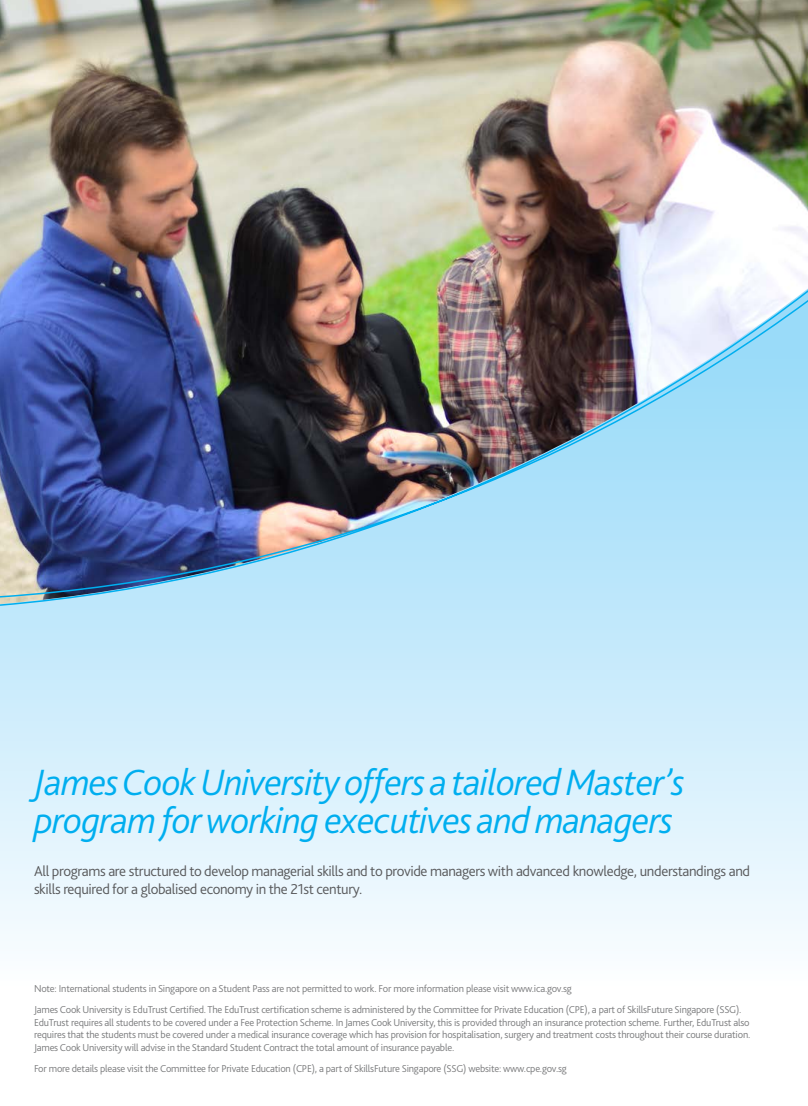
<style>
.page{position:relative;width:808px;height:1106px;background:#fff}
.page>*{position:absolute;margin:0;border:0;box-sizing:border-box;transform-origin:0 0}
.t1{font:italic 300 38.25px/37.8px "Bliss 2";letter-spacing:-.025em;color:#00aeef}
.t2{font:300 15px/18px "Bliss 2";letter-spacing:-.025em;color:#58595b}
.t3{font:300 10.5px/12.6px "Bliss 2";letter-spacing:-.02em;color:#58595b}
</style>
<div class="page">
<svg style="left:0;top:606px;width:808px;height:335px;background:#d9f0fc"></svg>
<img style="left:0;top:0;width:808px;height:268px">
<img style="left:0;top:268px;width:808px;height:338px">
<h1 class="t1" style="left:34px;top:763px;width:652px">James Cook University offers a tailored Master’s program for working executives and managers</h1>
<h2 class="t2" style="left:34px;top:862px;width:718px">All programs are structured to develop managerial skills and to provide managers with advanced knowledge, understandings and skills required for a globalised economy in the 21st century.</h2>
<p class="t3" style="left:34px;top:977px;width:709px;line-height:21.1px">Note: International students in Singapore on a Student Pass are not permitted to work. For more information please visit www.ica.gov.sg<br>James Cook University is EduTrust Certified. The EduTrust certification scheme is administered by the Committee for Private Education (CPE), a part of SkillsFuture Singapore (SSG).</p>
<p class="t3" style="left:34px;top:1015px;width:718px;text-align:justify">EduTrust requires all students to be covered under a Fee Protection Scheme. In James Cook University, this is provided through an insurance protection scheme. Further, EduTrust also requires that the students must be covered under a medical insurance coverage which has provision for hospitalisation, surgery and treatment costs throughout their course duration.<br>James Cook University will advise in the Standard Student Contract the total amount of insurance payable.</p>
<p class="t3" style="left:34px;top:1062px;width:534px">For more details please visit the Committee for Private Education (CPE), a part of SkillsFuture Singapore (SSG) website: www.cpe.gov.sg</p>
</div>
